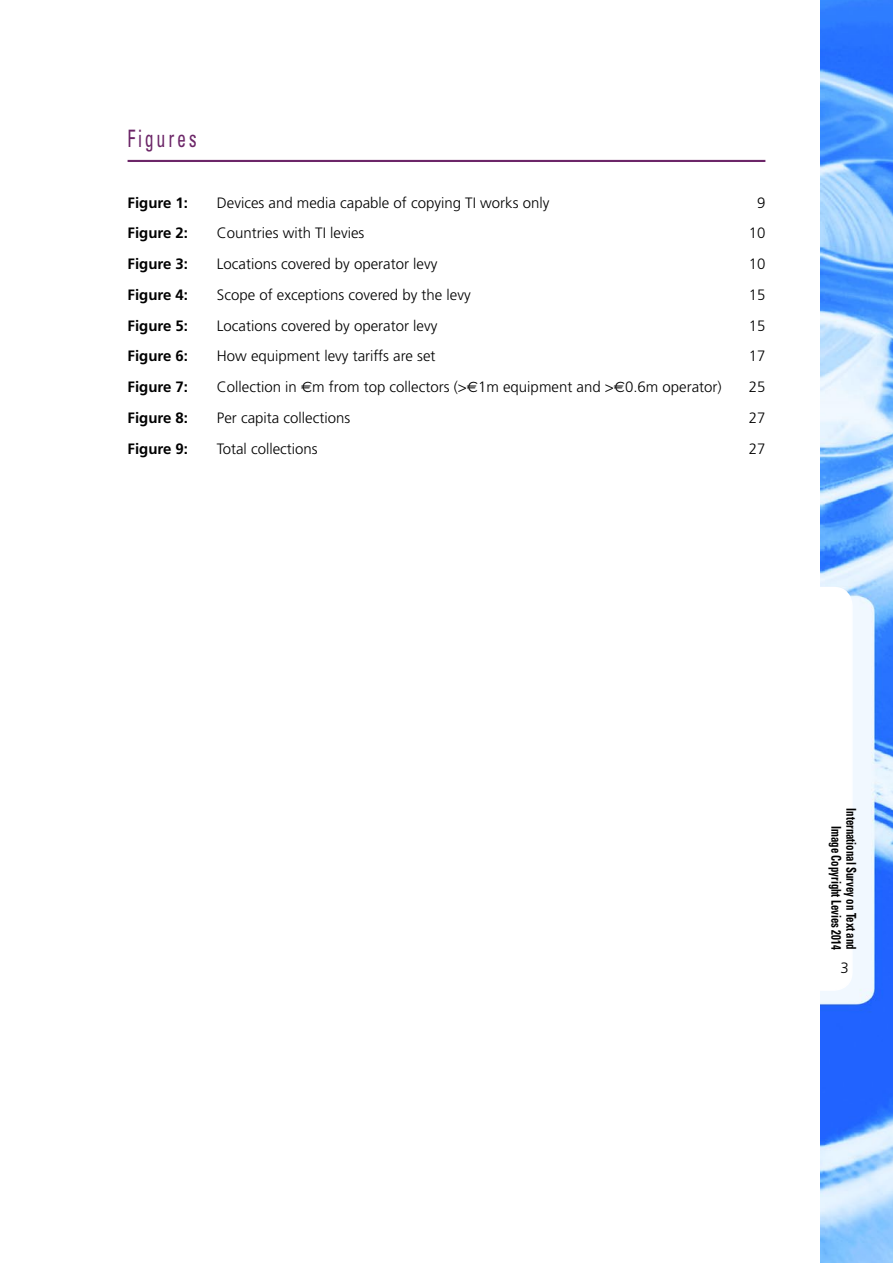
<style>
.page{position:relative;width:893px;height:1263px;background:#fff}
.page>*{position:absolute;margin:0;border:0;box-sizing:border-box;transform-origin:0 0}
.t1{font:condensed 24px "Univers";letter-spacing:.15em;color:#6c2668;scale:.75 1}
.t2{font:300 15px "Frutiger";color:#000}
.t3{font:700 15px "Frutiger";color:#000}
.t4{font:700 condensed 13.5px/15px "Univers";color:#000;text-align:right;scale:.8 1}
.s1{font-family:"Euro Sans";font-weight:400}
</style>
<div class="page">
<img style="left:820px;top:0;width:73px;height:1263px">
<div style="left:768px;top:588px;width:84px;height:402px;background:#fff;border-radius:18px"></div>
<div style="left:767px;top:587px;width:86px;height:404px;border:2px solid #fff;border-radius:18px"></div>
<hr style="left:128px;top:160px;width:637px;height:2px;background:#6c2668">
<h1 class="t1" style="left:128px;top:123px;width:94px">Figures</h1>
<p class="t3" style="left:128px;top:194px;width:62px">Figure 1:</p>
<p class="t2" style="left:217px;top:194px;width:334px">Devices and media capable of copying TI works only</p>
<p class="t2" style="left:757px;top:194px;width:10px">9</p>
<p class="t3" style="left:128px;top:224px;width:62px">Figure 2:</p>
<p class="t2" style="left:217px;top:225px;width:149px">Countries with TI levies</p>
<p class="t2" style="left:749px;top:225px;width:18px">10</p>
<p class="t3" style="left:128px;top:255px;width:62px">Figure 3:</p>
<p class="t2" style="left:217px;top:255px;width:222px">Locations covered by operator levy</p>
<p class="t2" style="left:749px;top:255px;width:18px">10</p>
<p class="t3" style="left:128px;top:286px;width:62px">Figure 4:</p>
<p class="t2" style="left:217px;top:286px;width:255px">Scope of exceptions covered by the levy</p>
<p class="t2" style="left:749px;top:286px;width:18px">15</p>
<p class="t3" style="left:128px;top:317px;width:62px">Figure 5:</p>
<p class="t2" style="left:217px;top:317px;width:222px">Locations covered by operator levy</p>
<p class="t2" style="left:749px;top:317px;width:18px">15</p>
<p class="t3" style="left:128px;top:347px;width:62px">Figure 6:</p>
<p class="t2" style="left:217px;top:348px;width:220px">How equipment levy tariffs are set</p>
<p class="t2" style="left:749px;top:348px;width:18px">17</p>
<p class="t3" style="left:128px;top:378px;width:62px">Figure 7:</p>
<p class="t2" style="left:217px;top:378px;width:506px">Collection in <span class="s1">€</span>m from top collectors (&gt;<span class="s1">€</span>1m equipment and &gt;<span class="s1">€</span>0.6m operator)</p>
<p class="t2" style="left:749px;top:378px;width:18px">25</p>
<p class="t3" style="left:128px;top:409px;width:62px">Figure 8:</p>
<p class="t2" style="left:217px;top:409px;width:135px">Per capita collections</p>
<p class="t2" style="left:749px;top:409px;width:18px">27</p>
<p class="t3" style="left:128px;top:440px;width:62px">Figure 9:</p>
<p class="t2" style="left:217px;top:440px;width:102px">Total collections</p>
<p class="t2" style="left:749px;top:440px;width:18px">27</p>
<p class="t4" style="left:859px;top:808px;width:178px;rotate:90deg">International Survey on Text and<br>Image Copyright Levies 2014</p>
<p class="t2" style="left:841px;top:959px;width:10px">3</p>
</div>
